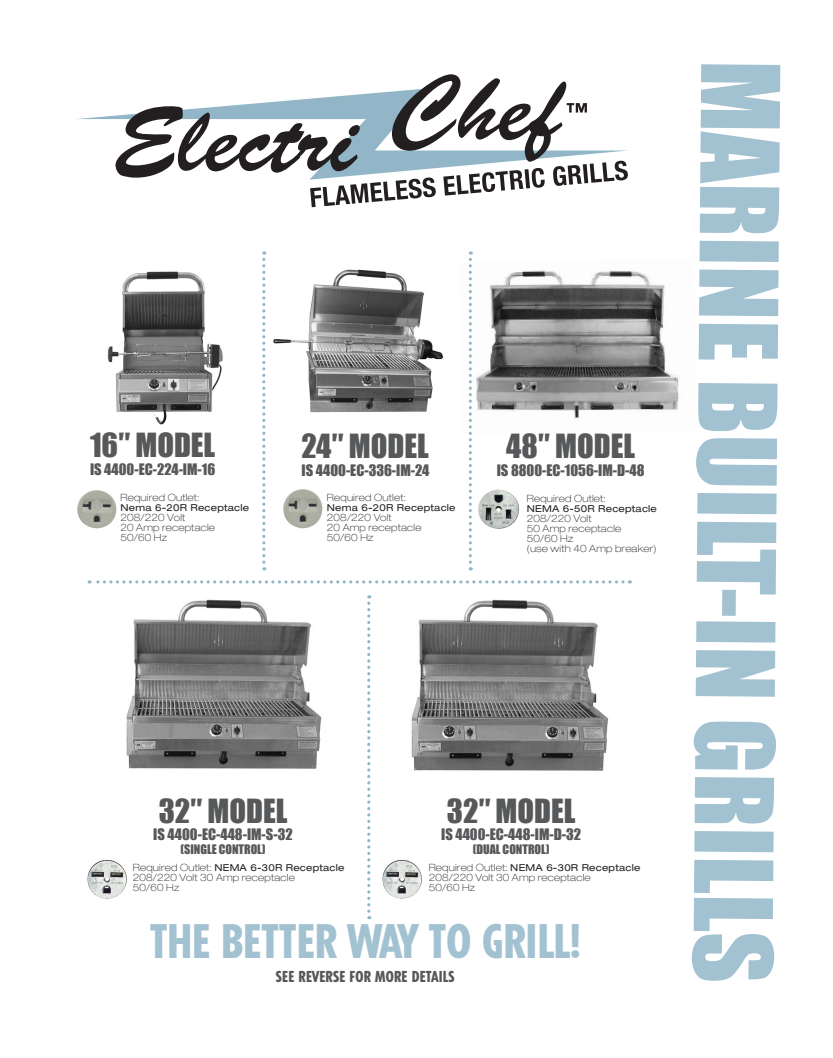
<style>
.page{position:relative;width:833px;height:1058px;background:#fff}
.page>*{position:absolute;margin:0;border:0;box-sizing:border-box;transform-origin:0 0}
.t1{font:100px "Impact";color:#a3c2d1}
.t2{font:800 condensed 45.88px "Tempo Std";color:#a3c2d1}
.t3{font:30.5px "Impact";color:#57585a}
.t4{font:800 condensed 15px "Tempo Std";letter-spacing:.02em;color:#57585a}
.t5{font:14.5px "Impact";color:#57585a}
.t6{font:12.12px "Impact";color:#57585a}
.t7{font:100 expanded 10px/10px "Helvetica Neue LT Std";letter-spacing:.02em;color:#231f20}
.t8{font:expanded 9.62px "Helvetica Neue LT Std";letter-spacing:.02em;color:#231f20}
.s1{font-weight:100;font-size:10px}
</style>
<div class="page">
<img style="left:411px;top:599px;width:197px;height:172px">
<img style="left:126px;top:599px;width:196px;height:170px">
<svg style="left:115px;top:74px;width:513px;height:133px"></svg>
<img style="left:265px;top:266px;width:179px;height:155px">
<img style="left:107px;top:271px;width:116px;height:154px">
<img style="left:476px;top:270px;width:203px;height:149px">
<img style="left:382px;top:860px;width:40px;height:39px">
<img style="left:87px;top:860px;width:40px;height:39px">
<img style="left:283px;top:489px;width:40px;height:40px">
<img style="left:77px;top:490px;width:40px;height:39px">
<img style="left:478px;top:489px;width:41px;height:40px">
<svg style="left:367px;top:595px;width:3px;height:324px"></svg>
<svg style="left:262px;top:251px;width:3px;height:319px"></svg>
<svg style="left:468px;top:251px;width:4px;height:319px"></svg>
<svg style="left:89px;top:580px;width:534px;height:3px"></svg>
<p class="t3" style="left:90px;top:421px;width:127px">16″ MODEL</p>
<p class="t5" style="left:90px;top:458px;width:127px">IS 4400-EC-224-IM-16</p>
<p class="t7" style="left:120px;top:492px;width:80px">Required Outlet:</p>
<p class="t8" style="left:120px;top:502px;width:130px">Nema 6-20R Receptacle</p>
<p class="t7" style="left:120px;top:512px;width:96px">208/220 Volt<br>20 Amp receptacle</p>
<p class="t7" style="left:120px;top:532px;width:48px">50/60 Hz</p>
<p class="t3" style="left:301px;top:422px;width:128px">24″ MODEL</p>
<p class="t5" style="left:301px;top:459px;width:129px">IS 4400-EC-336-IM-24</p>
<p class="t7" style="left:327px;top:492px;width:80px">Required Outlet:</p>
<p class="t8" style="left:327px;top:502px;width:130px">Nema 6-20R Receptacle</p>
<p class="t7" style="left:327px;top:512px;width:96px">208/220 Volt<br>20 Amp receptacle</p>
<p class="t7" style="left:327px;top:532px;width:48px">50/60 Hz</p>
<p class="t3" style="left:506px;top:422px;width:130px">48″ MODEL</p>
<p class="t5" style="left:496px;top:459px;width:149px">IS 8800-EC-1056-IM-D-48</p>
<p class="t7" style="left:527px;top:493px;width:80px">Required Outlet:</p>
<p class="t8" style="left:527px;top:502px;width:132px">NEMA 6-50R Receptacle</p>
<p class="t7" style="left:527px;top:513px;width:96px">208/220 Volt<br>50 Amp receptacle</p>
<p class="t7" style="left:527px;top:533px;width:131px">50/60 Hz<br>(use with 40 Amp breaker)</p>
<p class="t3" style="left:159px;top:787px;width:130px">32″ MODEL</p>
<p class="t5" style="left:153px;top:823px;width:141px">IS 4400-EC-448-IM-S-32</p>
<p class="t6" style="left:180px;top:839px;width:87px">(SINGLE CONTROL)</p>
<p class="t3" style="left:447px;top:787px;width:130px">32″ MODEL</p>
<p class="t5" style="left:441px;top:823px;width:141px">IS 4400-EC-448-IM-D-32</p>
<p class="t6" style="left:472px;top:839px;width:78px">(DUAL CONTROL)</p>
<p class="t8" style="left:133px;top:861px;width:213px"><span class="s1">Required Outlet:</span> NEMA 6-30R Receptacle</p>
<p class="t7" style="left:133px;top:872px;width:163px">208/220 Volt 30 Amp receptacle</p>
<p class="t7" style="left:133px;top:882px;width:48px">50/60 Hz</p>
<p class="t8" style="left:428px;top:861px;width:213px"><span class="s1">Required Outlet:</span> NEMA 6-30R Receptacle</p>
<p class="t7" style="left:428px;top:872px;width:163px">208/220 Volt 30 Amp receptacle</p>
<p class="t7" style="left:428px;top:882px;width:48px">50/60 Hz</p>
<p class="t2" style="left:150px;top:912px;width:432px">THE BETTER WAY TO GRILL!</p>
<p class="t4" style="left:276px;top:967px;width:180px">SEE REVERSE FOR MORE DETAILS</p>
<p class="t1" style="left:814px;top:60px;width:925px;rotate:90deg">MARINE BUILT-IN GRILLS</p>
</div>
